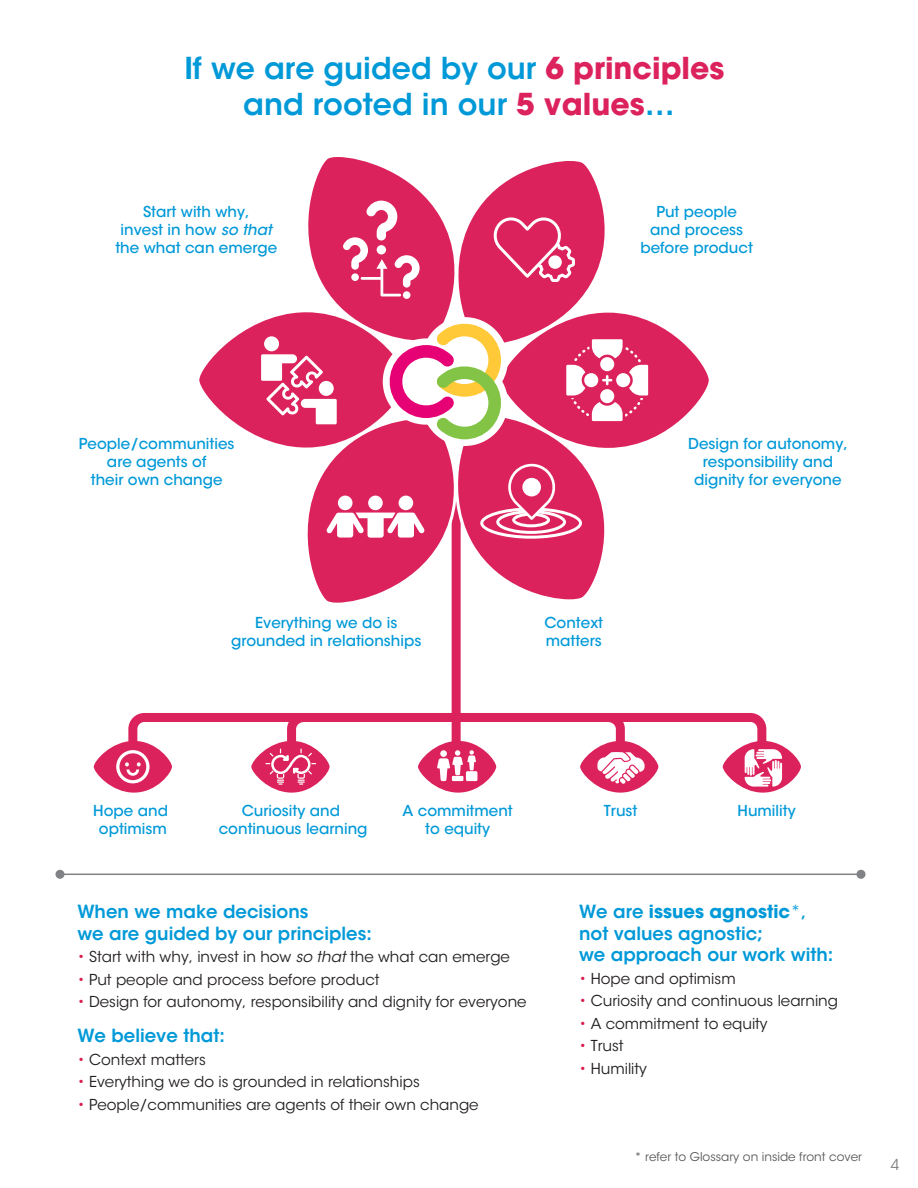
<style>
.page{position:relative;width:918px;height:1188px;background:#fff}
.page>*{position:absolute;margin:0;border:0;box-sizing:border-box;transform-origin:0 0}
.t1{font:600 30px/36px "ITC Avant Garde Std";color:#0099d8;text-align:center}
.t2{font:600 18px/21.6px "ITC Avant Garde Std";color:#0099d8}
.t3{font:15px "ITC Avant Garde Std";color:#231f20}
.t4{font:500 15px/18px "ITC Avant Garde Std";color:#0099d8;text-align:center}
.t5{font:15px "ITC Avant Garde Std";color:#808285}
.t6{font:12px "ITC Avant Garde Std";color:#57585a}
.s1{font-weight:700;color:#dc225d}
.s2{font-style:italic}
.s3{color:#db1c4d}
.s4{font-weight:700}
.s5{font-weight:400}
.s6{font-weight:500}
</style>
<div class="page">
<div style="left:452px;top:491px;width:9px;height:266px;background:#dc225d"></div>
<hr style="left:60px;top:874px;width:801px;height:1px;background:#808285">
<div style="left:856px;top:870px;width:10px;height:9px;background:#808285;border-radius:50%"></div>
<div style="left:55px;top:870px;width:10px;height:9px;background:#808285;border-radius:50%"></div>
<svg style="left:94px;top:741px;width:78px;height:52px"></svg>
<svg style="left:251px;top:741px;width:79px;height:52px"></svg>
<svg style="left:418px;top:741px;width:78px;height:52px"></svg>
<svg style="left:580px;top:741px;width:78px;height:52px"></svg>
<svg style="left:723px;top:741px;width:78px;height:52px"></svg>
<svg style="left:116px;top:708px;width:666px;height:79px"></svg>
<svg style="left:199px;top:157px;width:510px;height:449px"></svg>
<h1 class="t1" style="left:184px;top:50px;width:542px">If we are guided by our <span class="s1">6 principles </span>and rooted in our <span class="s1">5 values</span>…</h1>
<p class="t4" style="left:115px;top:203px;width:163px">Start with why,<br>invest in how <span class="s2">so that </span>the what can emerge</p>
<p class="t4" style="left:641px;top:203px;width:114px">Put people and process before product</p>
<p class="t4" style="left:79px;top:435px;width:157px">People/communities are agents of<br>their own change</p>
<p class="t4" style="left:231px;top:613px;width:192px">Everything we do is grounded in relationships</p>
<p class="t4" style="left:544px;top:613px;width:60px;text-align:left">Context matters</p>
<p class="t4" style="left:688px;top:435px;width:161px">Design for autonomy, responsibility and dignity for everyone</p>
<p class="t4" style="left:93px;top:801px;width:76px">Hope and optimism</p>
<p class="t4" style="left:219px;top:801px;width:150px">Curiosity and continuous learning</p>
<p class="t4" style="left:403px;top:801px;width:112px">A commitment to equity</p>
<p class="t4" style="left:604px;top:801px;width:35px">Trust</p>
<p class="t4" style="left:738px;top:801px;width:60px">Humility</p>
<p class="t2" style="left:77px;top:901px;width:296px">When we make decisions<br>we are guided by our principles:</p>
<p class="t3" style="left:77px;top:948px;width:434px"><span class="s3">•</span> Start with why, invest in how <span class="s2">so that</span> the what can emerge</p>
<p class="t3" style="left:77px;top:970px;width:304px"><span class="s3">•</span> Put people and process before product</p>
<p class="t3" style="left:77px;top:993px;width:451px"><span class="s3">•</span> Design for autonomy, responsibility and dignity for everyone</p>
<p class="t2" style="left:77px;top:1025px;width:149px">We believe that:</p>
<p class="t3" style="left:77px;top:1050px;width:130px"><span class="s3">•</span> Context matters</p>
<p class="t3" style="left:77px;top:1073px;width:344px"><span class="s3">•</span> Everything we do is grounded in relationships</p>
<p class="t3" style="left:77px;top:1095px;width:403px"><span class="s3">•</span> People/communities are agents of their own change</p>
<p class="t2" style="left:579px;top:901px;width:256px">We are <span class="s4">issues agnostic</span><span class="s5">*</span><span class="s6">, </span>not values agnostic;<br>we approach our work with:</p>
<p class="t3" style="left:579px;top:969px;width:158px"><span class="s3">•</span> Hope and optimism</p>
<p class="t3" style="left:579px;top:992px;width:261px"><span class="s3">•</span> Curiosity and continuous learning</p>
<p class="t3" style="left:579px;top:1014px;width:190px"><span class="s3">•</span> A commitment to equity</p>
<p class="t3" style="left:579px;top:1037px;width:46px"><span class="s3">•</span> Trust</p>
<p class="t3" style="left:579px;top:1059px;width:69px"><span class="s3">•</span> Humility</p>
<p class="t6" style="left:634px;top:1149px;width:229px">* refer to Glossary on inside front cover</p>
<p class="t5" style="left:891px;top:1156px;width:10px">4</p>
</div>
